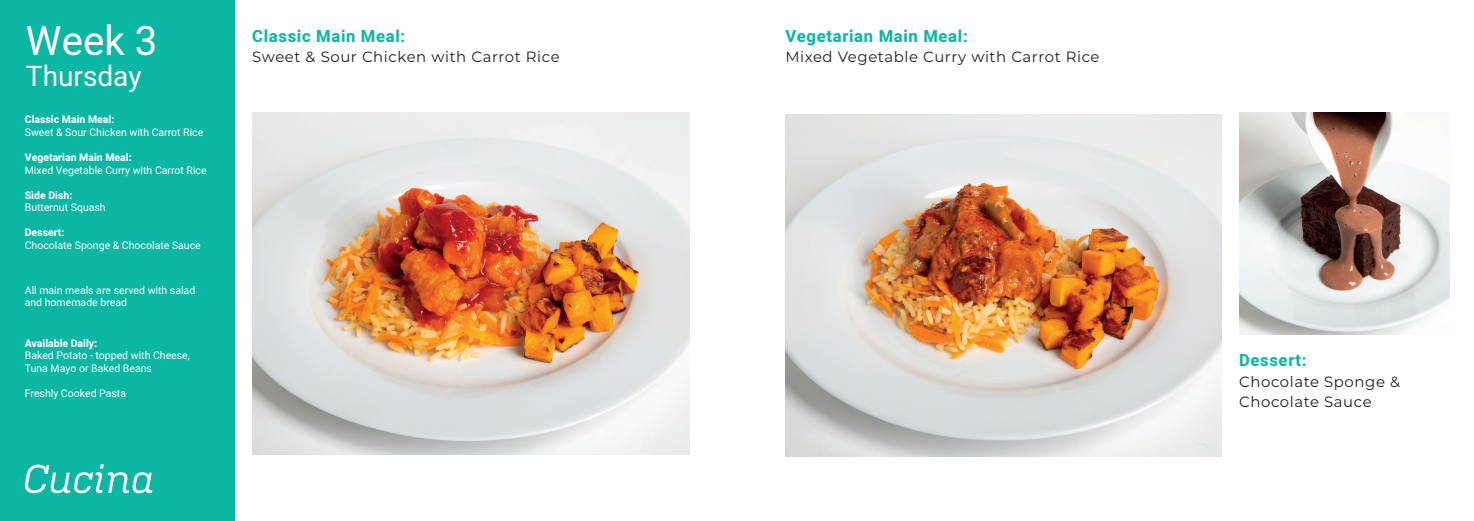
<style>
.page{position:relative;width:1474px;height:521px;background:#fff}
.page>*{position:absolute;margin:0;border:0;box-sizing:border-box;transform-origin:0 0}
.t1{font:40.25px "Heebo";color:#fff}
.t2{font:28px "Heebo";color:#fff}
.t3{font:700 16.62px "Heebo";letter-spacing:.04em;color:#0bb6a3}
.t4{font:14.88px/20.1px "Montserrat";letter-spacing:.04em;color:#231f20}
.t5{font:10.5px/12.6px "Heebo";color:#fff}
.t6{font:800 10.5px "Heebo";color:#fff}
</style>
<div class="page">
<div style="left:0;top:0;width:235px;height:521px;background:#0bb6a3"></div>
<img style="left:252px;top:112px;width:438px;height:342px">
<img style="left:1239px;top:112px;width:210px;height:223px">
<img style="left:785px;top:115px;width:436px;height:342px">
<svg style="left:25px;top:464px;width:127px;height:29px"></svg>
<h1 class="t1" style="left:26px;top:12px;width:133px">Week 3</h1>
<h2 class="t2" style="left:26px;top:57px;width:117px">Thursday</h2>
<p class="t6" style="left:25px;top:112px;width:91px">Classic Main Meal:</p>
<p class="t5" style="left:25px;top:126px;width:180px">Sweet &amp; Sour Chicken with Carrot Rice</p>
<p class="t6" style="left:25px;top:150px;width:108px">Vegetarian Main Meal:</p>
<p class="t5" style="left:25px;top:163px;width:183px">Mixed Vegetable Curry with Carrot Rice</p>
<p class="t6" style="left:25px;top:188px;width:49px">Side Dish:</p>
<p class="t5" style="left:25px;top:201px;width:82px">Butternut Squash</p>
<p class="t6" style="left:25px;top:225px;width:41px">Dessert:</p>
<p class="t5" style="left:25px;top:239px;width:177px">Chocolate Sponge &amp; Chocolate Sauce</p>
<p class="t5" style="left:25px;top:284px;width:172px">All main meals are served with salad and homemade bread</p>
<p class="t6" style="left:25px;top:335px;width:74px">Available Daily:</p>
<p class="t5" style="left:25px;top:349px;width:167px">Baked Potato - topped with Cheese,<br>Tuna Mayo or Baked Beans</p>
<p class="t5" style="left:25px;top:387px;width:103px">Freshly Cooked Pasta</p>
<h3 class="t3" style="left:252px;top:25px;width:154px">Classic Main Meal:</h3>
<h3 class="t4" style="left:252px;top:46px;width:309px">Sweet &amp; Sour Chicken with Carrot Rice</h3>
<h3 class="t3" style="left:785px;top:25px;width:184px">Vegetarian Main Meal:</h3>
<h3 class="t4" style="left:785px;top:46px;width:316px">Mixed Vegetable Curry with Carrot Rice</h3>
<h3 class="t3" style="left:1239px;top:349px;width:69px">Dessert:</h3>
<h3 class="t4" style="left:1239px;top:371px;width:162px">Chocolate Sponge &amp;<br>Chocolate Sauce</h3>
</div>
